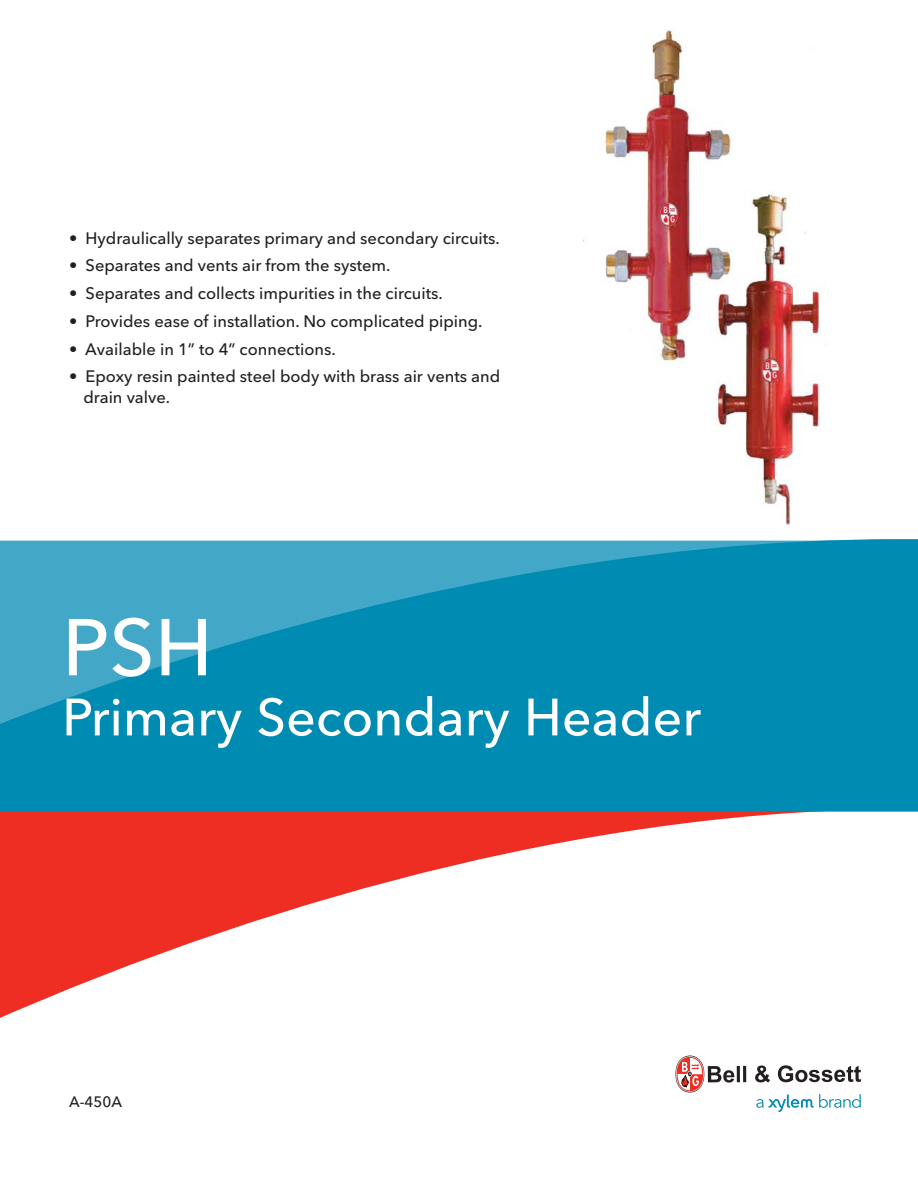
<style>
.page{position:relative;width:918px;height:1188px;background:#fff}
.page>*{position:absolute;margin:0;border:0;box-sizing:border-box;transform-origin:0 0}
.t1{font:500 79.65px "Avenir Next LT Pro";color:#fff}
.t2{font:500 52.05px "Avenir Next LT Pro";color:#fff}
.t3{font:500 16.5px/21px "Avenir Next LT Pro";color:#231f20}
.t4{font:500 15px "Avenir Next LT Pro";color:#231f20}
</style>
<div class="page">
<svg style="left:0;top:812px;width:808px;height:206px"></svg>
<svg style="left:0;top:539px;width:918px;height:273px;background:#1092b7"></svg>
<svg style="left:755px;top:1066px;width:15px;height:16px"></svg>
<hr style="left:737px;top:1066px;width:3px;height:16px;background:#231f20">
<hr style="left:743px;top:1066px;width:3px;height:16px;background:#231f20">
<svg style="left:676px;top:1056px;width:58px;height:36px"></svg>
<svg style="left:778px;top:1065px;width:83px;height:17px"></svg>
<svg style="left:756px;top:1094px;width:105px;height:18px"></svg>
<img style="left:583px;top:29px;width:237px;height:496px">
<p class="t3" style="left:69px;top:227px;width:432px">• Hydraulically separates primary and secondary circuits.</p>
<p class="t3" style="left:69px;top:255px;width:323px">• Separates and vents air from the system.</p>
<p class="t3" style="left:69px;top:283px;width:375px">• Separates and collects impurities in the circuits.</p>
<p class="t3" style="left:69px;top:311px;width:415px">• Provides ease of installation. No complicated piping.</p>
<p class="t3" style="left:69px;top:338px;width:268px">• Available in 1” to 4” connections.</p>
<p class="t3" style="left:83px;top:366px;width:418px;text-indent:-14px">• Epoxy resin painted steel body with brass air vents and drain valve.</p>
<h1 class="t1" style="left:62px;top:600px;width:152px">PSH</h1>
<h2 class="t2" style="left:62px;top:686px;width:641px">Primary Secondary Header</h2>
<p class="t4" style="left:69px;top:1093px;width:54px">A-450A</p>
</div>
